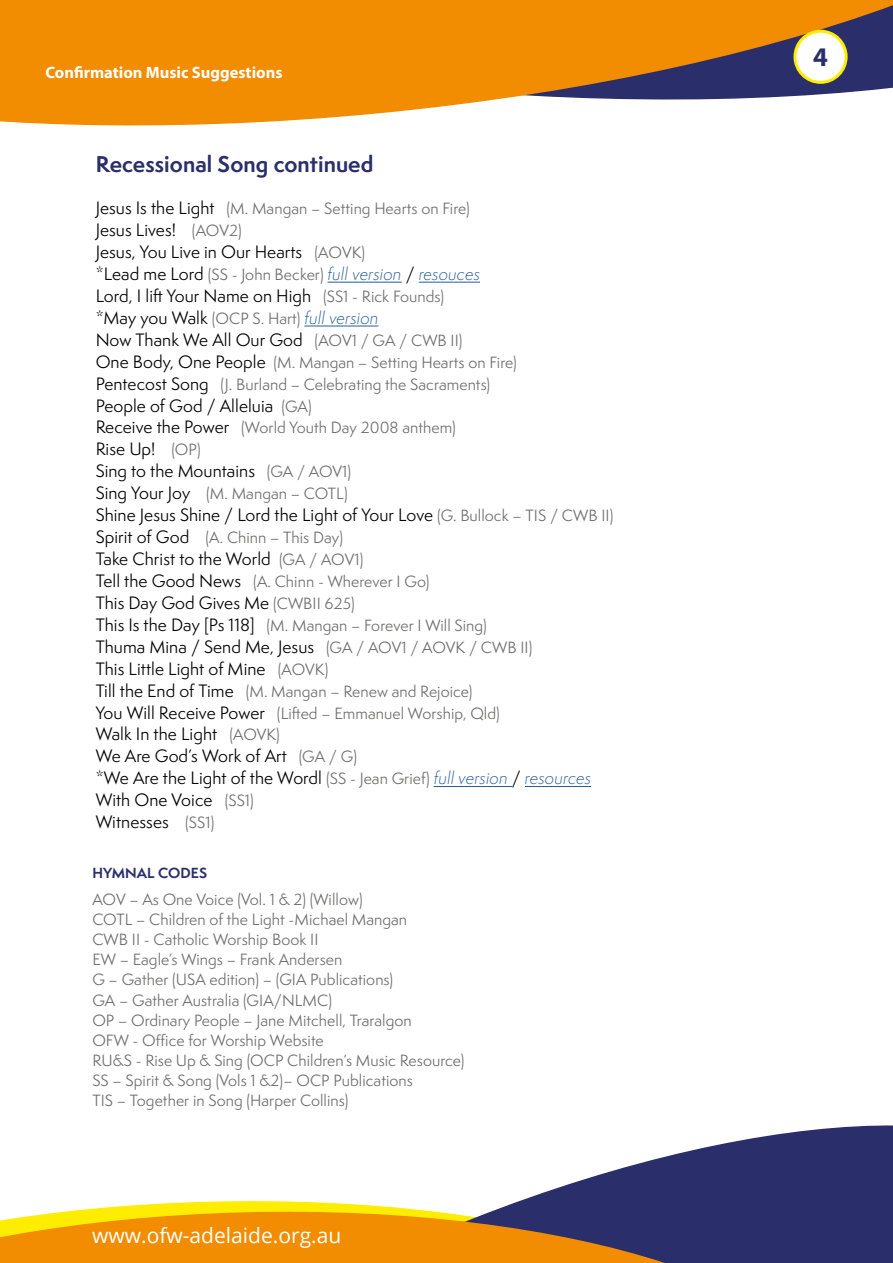
<style>
.page{position:relative;width:893px;height:1263px;background:#fff}
.page>*{position:absolute;margin:0;border:0;box-sizing:border-box;transform-origin:0 0}
.t1{font:700 27px "Myriad Pro";color:#2a2f6b}
.t2{font:700 21px "Semplicita Pro";letter-spacing:.005em;color:#2a2f6b}
.t3{font:21px "Open Sans";color:#fff}
.t4{font:16.5px/21.9px "Semplicita Pro";letter-spacing:.005em;color:#000}
.t5{font:700 16.5px "Myriad Pro";color:#fff}
.t6{font:15px/20.1px "Semplicita Pro";letter-spacing:.005em;color:#6d6d6c}
.t7{font:700 13.5px "Semplicita Pro";letter-spacing:.005em;color:#2a2f6b}
.s1{font-size:16.5px;color:#000}
.s2{font-size:15px;color:#6d6d6c}
.s3{font-weight:300;font-style:italic;color:#275b9b}
</style>
<div class="page">
<svg style="left:155px;top:1125px;width:738px;height:138px"></svg>
<svg style="left:0;top:0;width:893px;height:126px;background:#dd912f"></svg>
<svg style="left:0;top:1204px;width:846px;height:59px;background:#af7a2f"></svg>
<div style="left:795px;top:31px;width:51px;height:51px;background:#fff;border-radius:50%"></div>
<div style="left:793px;top:30px;width:55px;height:54px;border:3px solid #ffed00;border-radius:50%"></div>
<hr style="left:327px;top:282px;width:75px;height:1px;background:#275b9b">
<hr style="left:419px;top:282px;width:61px;height:1px;background:#275b9b">
<hr style="left:304px;top:326px;width:74px;height:1px;background:#275b9b">
<hr style="left:434px;top:786px;width:78px;height:1px;background:#275b9b">
<hr style="left:525px;top:786px;width:66px;height:1px;background:#275b9b">
<p class="t5" style="left:45px;top:62px;width:239px">Confirmation Music Suggestions</p>
<h2 class="t2" style="left:96px;top:149px;width:279px">Recessional Song continued</h2>
<p class="t6" style="left:96px;top:198px;width:376px"><span class="s1">Jesus Is the Light</span> (M. Mangan – Setting Hearts on Fire)</p>
<p class="t4" style="left:96px;top:219px;width:386px">Jesus Lives! <span class="s2">(AOV2)<br></span>Jesus, You Live in Our Hearts <span class="s2">(AOVK)<br></span>*Lead me Lord <span class="s2">(SS - John Becker)</span> <span class="s3">full version</span> / <span class="s3">resouces </span>Lord, I lift Your Name on High <span class="s2">(SS1 - Rick Founds) </span>*May you Walk <span class="s2">(OCP S. Hart)</span> <span class="s3">full version<br></span>Now Thank We All Our God <span class="s2">(AOV1 / GA / CWB II)</span></p>
<p class="t6" style="left:96px;top:351px;width:423px;line-height:21.9px"><span class="s1">One Body, One People</span> (M. Mangan – Setting Hearts on Fire)<br><span class="s1">Pentecost Song</span> (J. Burland – Celebrating the Sacraments)</p>
<p class="t4" style="left:96px;top:394px;width:218px">People of God / Alleluia <span class="s2">(GA)</span></p>
<p class="t6" style="left:96px;top:418px;width:362px"><span class="s1">Receive the Power</span> (World Youth Day 2008 anthem)</p>
<p class="t4" style="left:96px;top:438px;width:257px">Rise Up! <span class="s2">(OP)<br></span>Sing to the Mountains <span class="s2">(GA / AOV1)</span></p>
<p class="t6" style="left:96px;top:483px;width:254px"><span class="s1">Sing Your Joy</span> (M. Mangan – COTL)</p>
<p class="t4" style="left:96px;top:504px;width:519px">Shine Jesus Shine / Lord the Light of Your Love <span class="s2">(G. Bullock – TIS / CWB II)</span></p>
<p class="t6" style="left:96px;top:527px;width:249px"><span class="s1">Spirit of God</span> (A. Chinn – This Day)</p>
<p class="t4" style="left:96px;top:548px;width:269px">Take Christ to the World <span class="s2">(GA / AOV1)</span></p>
<p class="t6" style="left:96px;top:571px;width:335px"><span class="s1">Tell the Good News</span> (A. Chinn - Wherever I Go)</p>
<p class="t4" style="left:96px;top:591px;width:261px">This Day God Gives Me <span class="s2">(CWBII 625)</span></p>
<p class="t6" style="left:96px;top:615px;width:393px"><span class="s1">This Is the Day [Ps 118]</span> (M. Mangan – Forever I Will Sing)</p>
<p class="t4" style="left:96px;top:635px;width:438px">Thuma Mina / Send Me, Jesus <span class="s2">(GA / AOV1 / AOVK / CWB II)<br></span>This Little Light of Mine <span class="s2">(AOVK)</span></p>
<p class="t6" style="left:96px;top:680px;width:406px;line-height:21.9px"><span class="s1">Till the End of Time</span> (M. Mangan – Renew and Rejoice)<br><span class="s1">You Will Receive Power</span> (Lifted – Emmanuel Worship, Qld)</p>
<p class="t4" style="left:96px;top:723px;width:497px">Walk In the Light <span class="s2">(AOVK)<br></span>We Are God’s Work of Art <span class="s2">(GA / G)<br></span>*We Are the Light of the Wordl <span class="s2">(SS - Jean Grief)</span> <span class="s3">full version</span> / <span class="s3">resources<br></span>With One Voice <span class="s2">(SS1)<br></span>Witnesses <span class="s2">(SS1)</span></p>
<p class="t7" style="left:92px;top:863px;width:116px">HYMNAL CODES</p>
<p class="t6" style="left:92px;top:889px;width:374px">AOV – As One Voice (Vol. 1 &amp; 2) (Willow)<br>COTL – Children of the Light -Michael Mangan<br>CWB II - Catholic Worship Book II<br>EW – Eagle’s Wings – Frank Andersen<br>G – Gather (USA edition) – (GIA Publications)<br>GA – Gather Australia (GIA/NLMC)<br>OP – Ordinary People – Jane Mitchell, Traralgon<br>OFW - Office for Worship Website<br>RU&amp;S - Rise Up &amp; Sing (OCP Children’s Music Resource)<br>SS – Spirit &amp; Song (Vols 1 &amp;2)– OCP Publications<br>TIS – Together in Song (Harper Collins)</p>
<h2 class="t3" style="left:92px;top:1221px;width:251px">www.ofw-adelaide.org.au</h2>
<h1 class="t1" style="left:813px;top:39px;width:16px">4</h1>
</div>
